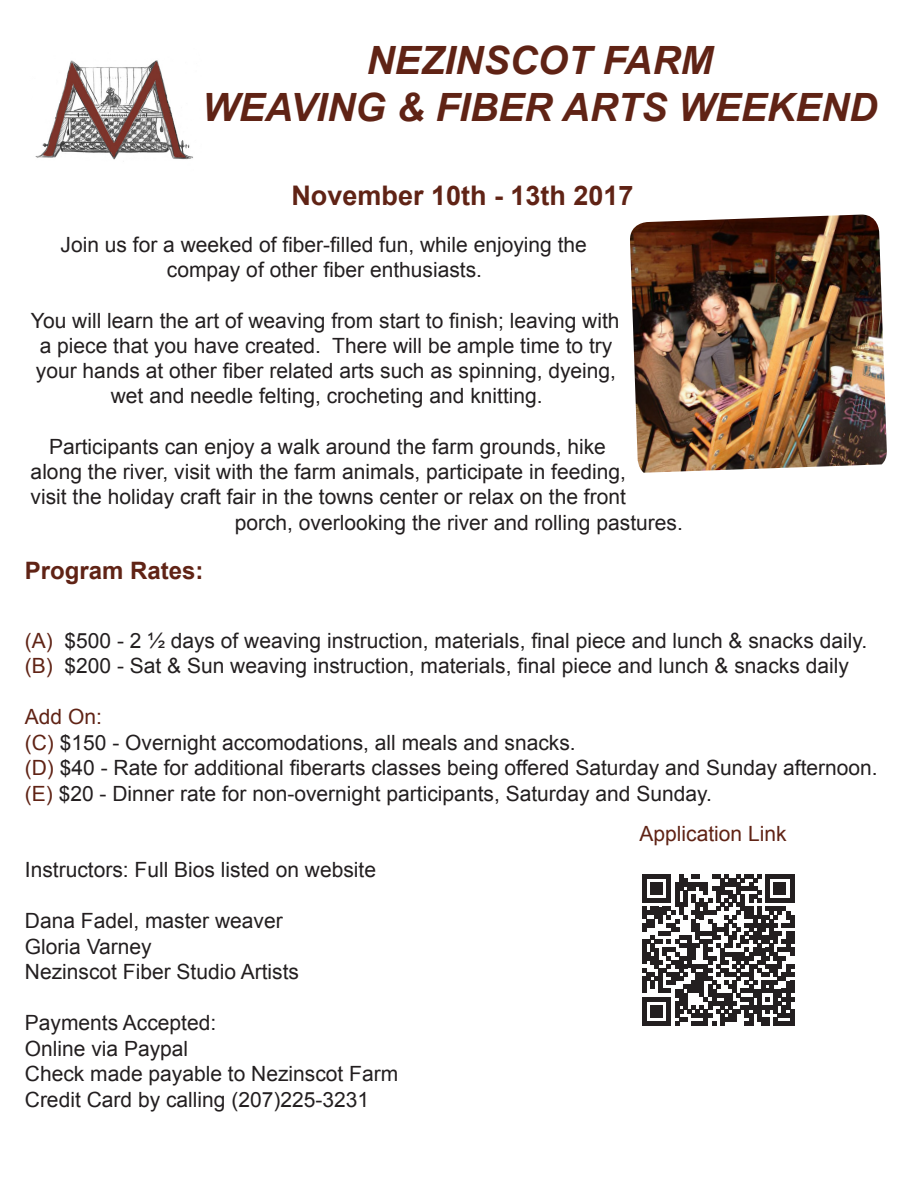
<style>
.page{position:relative;width:918px;height:1188px;background:#fff}
.page>*{position:absolute;margin:0;border:0;box-sizing:border-box;transform-origin:0 0}
.t1{font:italic 700 39px "Arial";color:#602315}
.t2{font:700 27px "Arial";color:#602315}
.t3{font:700 24px "Arial";color:#602315}
.t4{font:21px/25.2px "Arial";color:#231f20;text-align:center}
.t5{font:21px "Arial";color:#602315}
.s1{color:#602315}
</style>
<div class="page">
<img style="left:35px;top:60px;width:158px;height:100px">
<img style="left:630px;top:215px;width:257px;height:258px">
<svg style="left:642px;top:874px;width:152px;height:152px"></svg>
<hr style="left:790px;top:1009px;width:4px;height:17px;background:#231f20">
<p class="t1" style="left:366px;top:34px;width:348px">NEZINSCOT FARM</p>
<p class="t1" style="left:202px;top:81px;width:677px">WEAVING &amp; FIBER ARTS WEEKEND</p>
<p class="t2" style="left:291px;top:178px;width:344px">November 10th - 13th 2017</p>
<p class="t4" style="left:61px;top:232px;width:528px">Join us for a weeked of fiber-filled fun, while enjoying the compay of other fiber enthusiasts.</p>
<p class="t4" style="left:31px;top:308px;width:590px">You will learn the art of weaving from start to finish; leaving with a piece that you have created. There will be ample time to try your hands at other fiber related arts such as spinning, dyeing, wet and needle felting, crocheting and knitting.</p>
<p class="t4" style="left:31px;top:434px;width:597px">Participants can enjoy a walk around the farm grounds, hike along the river, visit with the farm animals, participate in feeding, visit the holiday craft fair in the towns center or relax on the front</p>
<p class="t4" style="left:235px;top:510px;width:450px">porch, overlooking the river and rolling pastures.</p>
<p class="t3" style="left:25px;top:554px;width:180px">Program Rates:</p>
<p class="t4" style="left:25px;top:628px;width:844px"><span class="s1">(A)</span> $500 - 2 ½ days of weaving instruction, materials, final piece and lunch &amp; snacks daily.</p>
<p class="t4" style="left:25px;top:653px;width:826px"><span class="s1">(B)</span> $200 - Sat &amp; Sun weaving instruction, materials, final piece and lunch &amp; snacks daily</p>
<p class="t5" style="left:25px;top:703px;width:79px">Add On:</p>
<p class="t4" style="left:25px;top:730px;width:552px"><span class="s1">(C)</span> $150 - Overnight accomodations, all meals and snacks.</p>
<p class="t4" style="left:25px;top:755px;width:854px"><span class="s1">(D)</span> $40 - Rate for additional fiberarts classes being offered Saturday and Sunday afternoon.</p>
<p class="t4" style="left:25px;top:781px;width:689px"><span class="s1">(E)</span> $20 - Dinner rate for non-overnight participants, Saturday and Sunday.</p>
<p class="t4" style="left:25px;top:857px;width:353px">Instructors: Full Bios listed on website</p>
<p class="t4" style="left:25px;top:908px;width:259px">Dana Fadel, master weaver</p>
<p class="t4" style="left:25px;top:934px;width:128px">Gloria Varney</p>
<p class="t4" style="left:25px;top:959px;width:276px">Nezinscot Fiber Studio Artists</p>
<p class="t4" style="left:25px;top:1010px;width:193px">Payments Accepted:</p>
<p class="t4" style="left:25px;top:1036px;width:165px">Online via Paypal</p>
<p class="t4" style="left:25px;top:1061px;width:375px">Check made payable to Nezinscot Farm</p>
<p class="t4" style="left:25px;top:1087px;width:346px">Credit Card by calling (207)225-3231</p>
<p class="t5" style="left:640px;top:820px;width:149px">Application Link</p>
</div>
